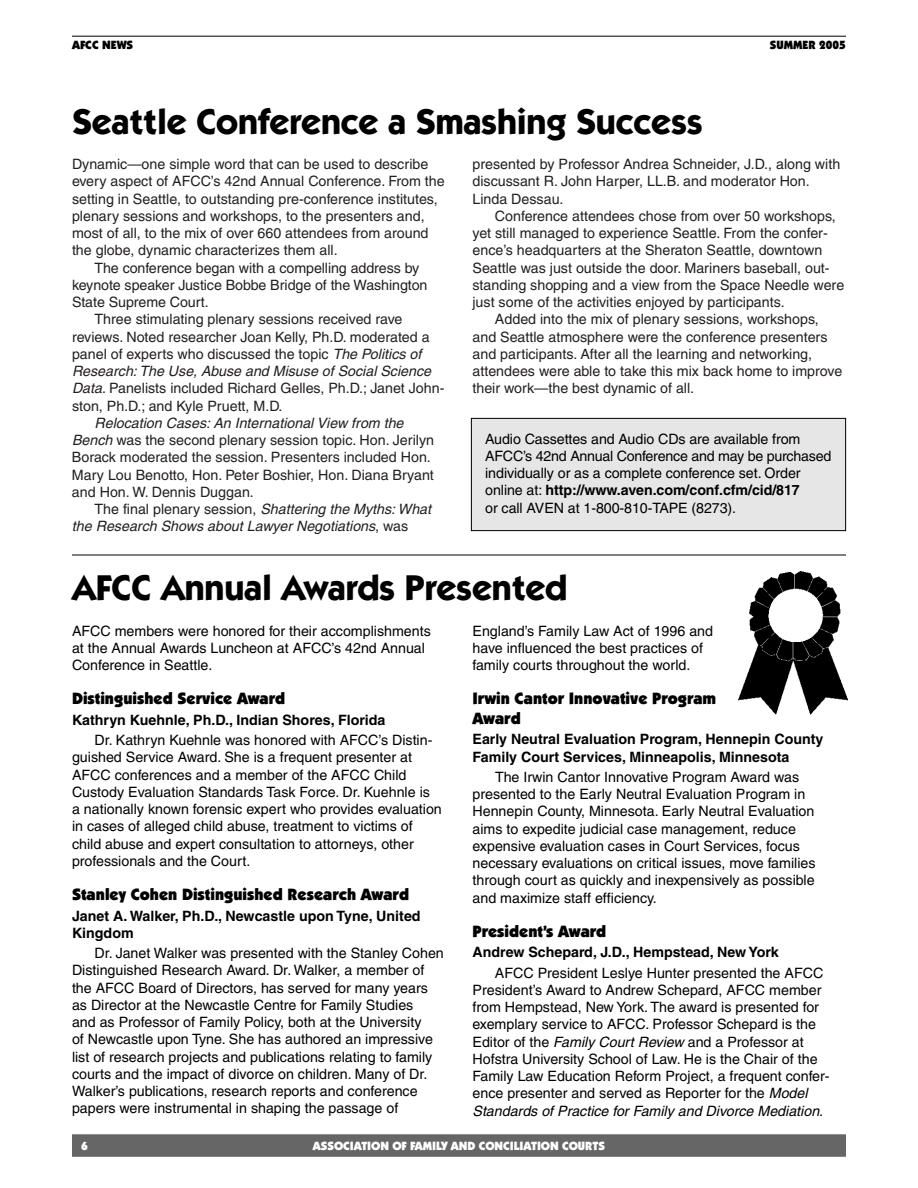
<style>
.page{position:relative;width:918px;height:1188px;background:#fff}
.page>*{position:absolute;margin:0;border:0;box-sizing:border-box;transform-origin:0 0}
.t1{font:700 36px "Itc Kabel";letter-spacing:-.005em;color:#000}
.t2{font:900 16.5px/19.5px "Itc Kabel";color:#000}
.t3{font:14.25px/17.2px "Helvetica";color:#000}
.t4{font:14.25px/17.2px "Helvetica";color:#231f20}
.t5{font:700 14.25px/17.2px "Helvetica";color:#000}
.t6{font:italic 14.25px/17.2px "Helvetica";color:#231f20}
.t7{font:900 12px "Itc Kabel";letter-spacing:-.005em;color:#fff}
.t8{font:900 12px "Itc Kabel";color:#000}
.s1{font-style:italic}
.s2{font-style:normal}
.s3{font-weight:700}
</style>
<div class="page">
<hr style="left:72px;top:36px;width:774px;height:1px;background:#000">
<div style="left:72px;top:1134px;width:774px;height:23px;background:#666"></div>
<hr style="left:72px;top:555px;width:774px;height:1px;background:#000">
<div style="left:471px;top:418px;width:375px;height:113px;background:#e6e6e6"></div>
<div style="left:471px;top:418px;width:375px;height:113px;border:1px solid #000"></div>
<img style="left:738px;top:571px;width:110px;height:144px">
<p class="t8" style="left:72px;top:40px;width:63px">AFCC NEWS</p>
<p class="t8" style="left:770px;top:40px;width:78px">SUMMER 2005</p>
<h1 class="t1" style="left:72px;top:108px;width:632px">Seattle Conference a Smashing Success</h1>
<p class="t4" style="left:72px;top:157px;width:358px">Dynamic—one simple word that can be used to describe</p>
<p class="t4" style="left:72px;top:174px;width:374px">every aspect of AFCC’s 42nd Annual Conference. From the</p>
<p class="t4" style="left:72px;top:191px;width:367px">setting in Seattle, to outstanding pre-conference institutes,</p>
<p class="t4" style="left:72px;top:209px;width:354px">plenary sessions and workshops, to the presenters and,</p>
<p class="t4" style="left:72px;top:226px;width:358px">most of all, to the mix of over 660 attendees from around</p>
<p class="t4" style="left:72px;top:243px;width:267px">the globe, dynamic characterizes them all.</p>
<p class="t4" style="left:94px;top:260px;width:326px">The conference began with a compelling address by</p>
<p class="t4" style="left:72px;top:278px;width:357px">keynote speaker Justice Bobbe Bridge of the Washington</p>
<p class="t4" style="left:72px;top:295px;width:138px">State Supreme Court.</p>
<p class="t4" style="left:94px;top:312px;width:309px">Three stimulating plenary sessions received rave</p>
<p class="t4" style="left:72px;top:329px;width:359px">reviews. Noted researcher Joan Kelly, Ph.D. moderated a</p>
<p class="t4" style="left:72px;top:347px;width:351px">panel of experts who discussed the topic <span class="s1">The Politics of</span></p>
<p class="t6" style="left:72px;top:364px;width:361px">Research: The Use, Abuse and Misuse of Social Science</p>
<p class="t4" style="left:72px;top:381px;width:374px"><span class="s1">Data</span>. Panelists included Richard Gelles, Ph.D.; Janet John-</p>
<p class="t4" style="left:72px;top:398px;width:212px">ston, Ph.D.; and Kyle Pruett, M.D.</p>
<p class="t4" style="left:72px;top:416px;width:364px;text-indent:23px"><span class="s1">Relocation Cases: An International View from the Bench</span> was the second plenary session topic. Hon. Jerilyn Borack moderated the session. Presenters included Hon.<br>Mary Lou Benotto, Hon. Peter Boshier, Hon. Diana Bryant and Hon. W. Dennis Duggan.</p>
<p class="t6" style="left:72px;top:502px;width:361px;text-indent:22px"><span class="s2">The final plenary session,</span> Shattering the Myths: What the Research Shows about Lawyer Negotiations<span class="s2">, was</span></p>
<p class="t4" style="left:473px;top:157px;width:369px">presented by Professor Andrea Schneider, J.D., along with discussant R. John Harper, LL.B. and moderator Hon.<br>Linda Dessau.</p>
<p class="t4" style="left:495px;top:209px;width:342px">Conference attendees chose from over 50 workshops,</p>
<p class="t4" style="left:473px;top:226px;width:357px">yet still managed to experience Seattle. From the confer-</p>
<p class="t4" style="left:473px;top:243px;width:351px">ence’s headquarters at the Sheraton Seattle, downtown</p>
<p class="t4" style="left:473px;top:260px;width:359px">Seattle was just outside the door. Mariners baseball, out-</p>
<p class="t4" style="left:473px;top:278px;width:373px">standing shopping and a view from the Space Needle were</p>
<p class="t4" style="left:473px;top:295px;width:314px">just some of the activities enjoyed by participants.</p>
<p class="t4" style="left:495px;top:312px;width:325px">Added into the mix of plenary sessions, workshops,</p>
<p class="t4" style="left:473px;top:329px;width:357px">and Seattle atmosphere were the conference presenters</p>
<p class="t4" style="left:473px;top:347px;width:341px">and participants. After all the learning and networking,</p>
<p class="t4" style="left:473px;top:364px;width:371px">attendees were able to take this mix back home to improve</p>
<p class="t4" style="left:473px;top:381px;width:223px">their work—the best dynamic of all.</p>
<p class="t3" style="left:485px;top:431px;width:348px">Audio Cassettes and Audio CDs are available from AFCC’s 42nd Annual Conference and may be purchased individually or as a complete conference set. Order online at: <span class="s3">http://www.aven.com/conf.cfm/cid/817<br></span>or call AVEN at 1-800-810-TAPE (8273).</p>
<h1 class="t1" style="left:72px;top:574px;width:497px">AFCC Annual Awards Presented</h1>
<p class="t3" style="left:72px;top:623px;width:360px">AFCC members were honored for their accomplishments at the Annual Awards Luncheon at AFCC’s 42nd Annual<br>Conference in Seattle.</p>
<p class="t2" style="left:72px;top:690px;width:215px">Distinguished Service Award</p>
<p class="t5" style="left:72px;top:713px;width:315px">Kathryn Kuehnle, Ph.D., Indian Shores, Florida</p>
<p class="t3" style="left:72px;top:733px;width:371px;text-indent:22px">Dr. Kathryn Kuehnle was honored with AFCC’s Distin&shy;guished Service Award. She is a frequent presenter at AFCC conferences and a member of the AFCC Child Custody Evaluation Standards Task Force. Dr. Kuehnle is<br>a nationally known forensic expert who provides evaluation in cases of alleged child abuse, treatment to victims of child abuse and expert consultation to attorneys, other professionals and the Court.</p>
<p class="t2" style="left:72px;top:886px;width:339px">Stanley Cohen Distinguished Research Award</p>
<p class="t5" style="left:72px;top:908px;width:350px">Janet A. Walker, Ph.D., Newcastle upon Tyne, United<br>Kingdom</p>
<p class="t3" style="left:72px;top:946px;width:373px;text-indent:22px">Dr. Janet Walker was presented with the Stanley Cohen Distinguished Research Award. Dr. Walker, a member of the AFCC Board of Directors, has served for many years as Director at the Newcastle Centre for Family Studies<br>and as Professor of Family Policy, both at the University<br>of Newcastle upon Tyne. She has authored an impressive list of research projects and publications relating to family courts and the impact of divorce on children. Many of Dr.<br>Walker’s publications, research reports and conference papers were instrumental in shaping the passage of</p>
<p class="t3" style="left:473px;top:623px;width:242px">England’s Family Law Act of 1996 and have influenced the best practices of family courts throughout the world.</p>
<p class="t2" style="left:472px;top:690px;width:245px">Irwin Cantor Innovative Program<br>Award</p>
<p class="t5" style="left:472px;top:732px;width:352px">Early Neutral Evaluation Program, Hennepin County<br>Family Court Services, Minneapolis, Minnesota</p>
<p class="t3" style="left:473px;top:770px;width:345px;text-indent:22px">The Irwin Cantor Innovative Program Award was presented to the Early Neutral Evaluation Program in Hennepin County, Minnesota. Early Neutral Evaluation aims to expedite judicial case management, reduce expensive evaluation cases in Court Services, focus necessary evaluations on critical issues, move families through court as quickly and inexpensively as possible and maximize staff efficiency.</p>
<p class="t2" style="left:472px;top:922px;width:135px">President’s Award</p>
<p class="t5" style="left:472px;top:945px;width:308px">Andrew Schepard, J.D., Hempstead, New York</p>
<p class="t3" style="left:472px;top:965px;width:359px;text-indent:22px">AFCC President Leslye Hunter presented the AFCC President’s Award to Andrew Schepard, AFCC member from Hempstead, New York. The award is presented for exemplary service to AFCC. Professor Schepard is the Editor of the <span class="s1">Family Court Review</span> and a Professor at Hofstra University School of Law. He is the Chair of the Family Law Education Reform Project, a frequent confer&shy;ence presenter and served as Reporter for the <span class="s1">Model Standards of Practice for Family and Divorce Mediation</span>.</p>
<p class="t7" style="left:81px;top:1141px;width:8px">6</p>
<p class="t7" style="left:313px;top:1141px;width:294px">ASSOCIATION OF FAMILY AND CONCILIATION COURTS</p>
</div>
